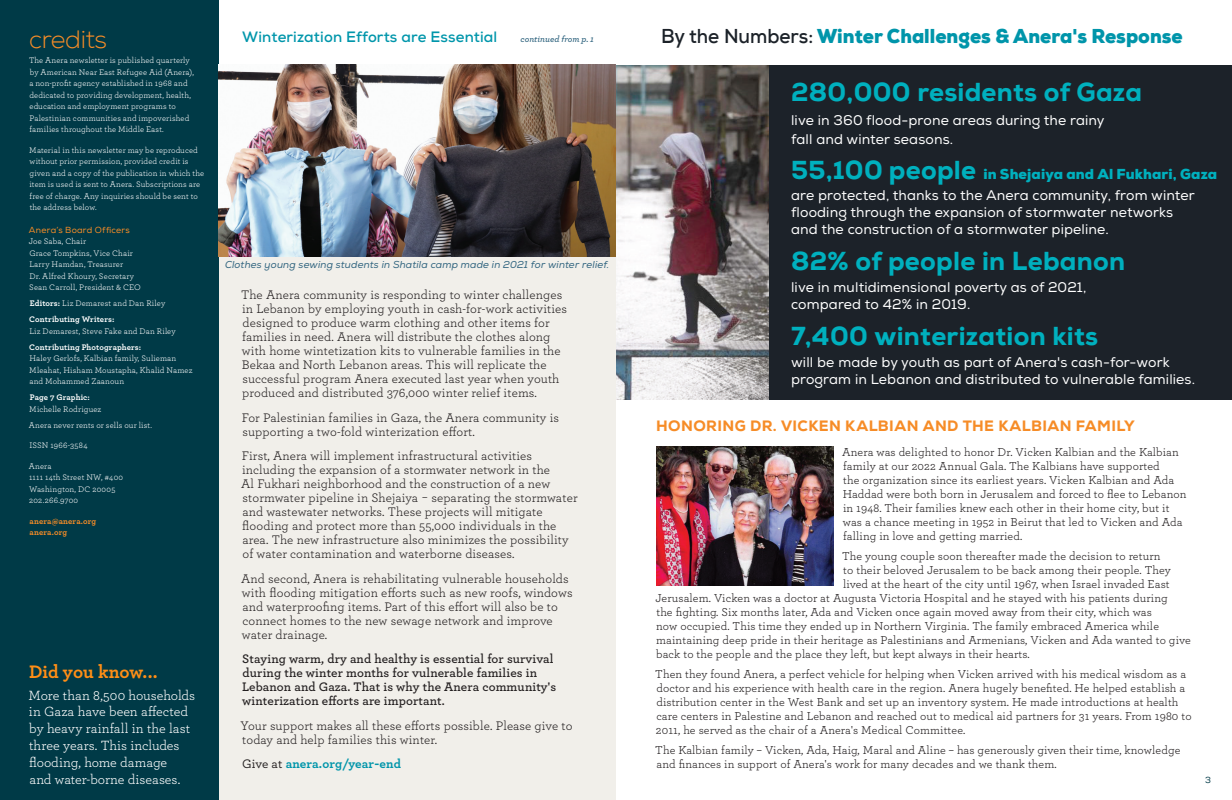
<style>
.page{position:relative;width:1232px;height:800px;background:#fff}
.page>*{position:absolute;margin:0;border:0;box-sizing:border-box;transform-origin:0 0}
.t1{font:800 26px "Nexa";letter-spacing:.01em;color:#00b0be}
.t2{font:300 25px "Nexa";letter-spacing:-.015em;color:#f68c27}
.t3{font:900 20px "Nexa";color:#0095aa;scale:.95 1}
.t4{font:700 19px "Archer";color:#ff8e16}
.t5{font:800 15px "Nexa";letter-spacing:.025em;color:#f68c27}
.t6{font:700 15px "Nexa";letter-spacing:.01em;color:#0096ab}
.t7{font:14px/17px "Nexa";letter-spacing:.01em;color:#fff}
.t8{font:14px/16.8px "Archer";color:#fff}
.t9{font:900 14px "Nexa";letter-spacing:.01em;color:#00b0be}
.t10{font:13px/14px "Archer";letter-spacing:.01em;color:#231f20}
.t11{font:600 13px/14px "Archer";letter-spacing:.01em;color:#231f20}
.t12{font:700 13px "Archer";letter-spacing:.005em;color:#0095aa}
.t13{font:12px/14px "Archer";letter-spacing:.01em;color:#231f20}
.t14{font:italic 10px "Nexa";letter-spacing:.015em;color:#30647f}
.t15{font:italic 600 9px "Archer";color:#30647f}
.t16{font:8.8px "Nexa";letter-spacing:.025em;color:#f68c27}
.t17{font:8.8px "Nexa";color:#003a47}
.t18{font:8.5px/11.5px "Archer";letter-spacing:.015em;color:#fff}
.t19{font:700 8.5px/11.5px "Archer";letter-spacing:.01em;color:#f68c27}
.s1{font-weight:700}
.s2{font-weight:500;color:#231f20}
.s3{font-weight:700;color:#1c2229}
.s4{font-weight:800;font-size:26px}
</style>
<div class="page">
<div style="left:219px;top:66px;width:397px;height:734px;background:#f1efea"></div>
<img style="left:656px;top:446px;width:178px;height:140px">
<div style="left:0;top:0;width:219px;height:800px;background:#003a47"></div>
<div style="left:616px;top:66px;width:616px;height:334px;background:#1c2229"></div>
<img style="left:616px;top:66px;width:153px;height:334px">
<img style="left:219px;top:65px;width:397px;height:191px">
<p class="t2" style="left:29px;top:24px;width:79px">credits</p>
<p class="t18" style="left:29px;top:54px;width:166px">The Anera newsletter is published quarterly by American Near East Refugee Aid (Anera), a non-profit agency established in 1968 and dedicated to providing development, health, education and employment programs to Palestinian communities and impoverished families throughout the Middle East.</p>
<p class="t18" style="left:29px;top:144px;width:176px">Material in this newsletter may be reproduced without prior permission, provided credit is given and a copy of the publication in which the item is used is sent to Anera. Subscriptions are free of charge. Any inquiries should be sent to the address below.</p>
<p class="t16" style="left:29px;top:225px;width:102px">Anera’s Board Officers</p>
<p class="t18" style="left:29px;top:235px;width:59px">Joe Saba, Chair</p>
<p class="t18" style="left:29px;top:247px;width:105px">Grace Tompkins, Vice Chair</p>
<p class="t18" style="left:29px;top:258px;width:95px">Larry Hamdan, Treasurer</p>
<p class="t18" style="left:29px;top:270px;width:106px">Dr. Alfred Khoury, Secretary</p>
<p class="t18" style="left:29px;top:281px;width:113px">Sean Carroll, President &amp; CEO</p>
<p class="t18" style="left:30px;top:297px;width:137px"><span class="s1">Editors:</span> Liz Demarest and Dan Riley</p>
<p class="t18" style="left:29px;top:313px;width:148px"><span class="s1">Contributing Writers:<br></span>Liz Demarest, Steve Fake and Dan Riley</p>
<p class="t18" style="left:29px;top:341px;width:165px"><span class="s1">Contributing Photographers:<br></span>Haley Gerlofs, Kalbian family, Sulieman Mleahat, Hisham Moustapha, Khalid Namez and Mohammed Zaanoun</p>
<p class="t18" style="left:29px;top:391px;width:74px"><span class="s1">Page 7 Graphic:<br></span>Michelle Rodriguez</p>
<p class="t18" style="left:29px;top:419px;width:125px">Anera never rents or sells our list.</p>
<p class="t18" style="left:29px;top:439px;width:60px">ISSN 1966-3584</p>
<p class="t18" style="left:29px;top:460px;width:96px">Anera<br>1111 14th Street NW, #400<br>Washington, DC 20005<br>202.266.9700</p>
<p class="t19" style="left:30px;top:515px;width:68px">anera@anera.org anera.org</p>
<p class="t4" style="left:29px;top:657px;width:130px">Did you know...</p>
<p class="t8" style="left:29px;top:686px;width:168px">More than 8,500 households in Gaza have been affected by heavy rainfall in the last three years. This includes flooding, home damage<br>and water-borne diseases.</p>
<p class="t6" style="left:242px;top:27px;width:257px">Winterization Efforts are Essential</p>
<p class="t15" style="left:520px;top:32px;width:75px">continued from p. 1</p>
<p class="t14" style="left:225px;top:259px;width:386px">Clothes young sewing students in Shatila camp made in 2021 for winter relief.</p>
<p class="t10" style="left:241px;top:287px;width:328px">The Anera community is responding to winter challenges in Lebanon by employing youth in cash-for-work activities designed to produce warm clothing and other items for families in need. Anera will distribute the clothes along with home wintetization kits to vulnerable families in the Bekaa and North Lebanon areas. This will replicate the successful program Anera executed last year when youth produced and distributed 376,000 winter relief items.</p>
<p class="t10" style="left:242px;top:410px;width:319px">For Palestinian families in Gaza, the Anera community is supporting a two-fold winterization effort.</p>
<p class="t10" style="left:241px;top:448px;width:338px">First, Anera will implement infrastructural activities including the expansion of a stormwater network in the<br>Al Fukhari neighborhood and the construction of a new stormwater pipeline in Shejaiya - separating the stormwater and wastewater networks. These projects will mitigate flooding and protect more than 55,000 individuals in the area. The new infrastructure also minimizes the possibility of water contamination and waterborne diseases.</p>
<p class="t10" style="left:241px;top:571px;width:333px">And second, Anera is rehabilitating vulnerable households with flooding mitigation efforts such as new roofs, windows and waterproofing items. Part of this effort will also be to connect homes to the new sewage network and improve water drainage.</p>
<p class="t11" style="left:242px;top:651px;width:316px">Staying warm, dry and healthy is essential for survival during the winter months for vulnerable families in Lebanon and Gaza. That is why the Anera community's winterization efforts are important.</p>
<p class="t10" style="left:241px;top:718px;width:333px">Your support makes all these efforts possible. Please give to today and help families this winter.</p>
<p class="t12" style="left:242px;top:754px;width:160px"><span class="s2">Give at</span> anera.org/year-end</p>
<p class="t3" style="left:661px;top:23px;width:550px"><span class="s3">By the Numbers:</span> Winter Challenges &amp; Anera's Response</p>
<p class="t1" style="left:791px;top:76px;width:353px">280,000 residents of Gaza</p>
<p class="t7" style="left:791px;top:111px;width:315px;line-height:19px">live in 360 flood-prone areas during the rainy fall and winter seasons.</p>
<p class="t9" style="left:791px;top:165px;width:428px"><span class="s4">55,100 people</span> in Shejaiya and Al Fukhari, Gaza</p>
<p class="t7" style="left:791px;top:187px;width:405px">are protected, thanks to the Anera community, from winter flooding through the expansion of stormwater networks and the construction of a stormwater pipeline.</p>
<p class="t1" style="left:791px;top:245px;width:336px">82% of people in Lebanon</p>
<p class="t7" style="left:791px;top:279px;width:297px">live in multidimensional poverty as of 2021, compared to 42% in 2019.</p>
<p class="t1" style="left:791px;top:319px;width:309px">7,400 winterization kits</p>
<p class="t7" style="left:791px;top:353px;width:406px">will be made by youth as part of Anera's cash-for-work program in Lebanon and distributed to vulnerable families.</p>
<p class="t5" style="left:656px;top:417px;width:480px">HONORING DR. VICKEN KALBIAN AND THE KALBIAN FAMILY</p>
<p class="t13" style="left:842px;top:444px;width:346px">Anera was delighted to honor Dr. Vicken Kalbian and the Kalbian family at our 2022 Annual Gala. The Kalbians have supported<br>the organization since its earliest years. Vicken Kalbian and Ada Haddad were both born in Jerusalem and forced to flee to Lebanon in 1948. Their families knew each other in their home city, but it was a chance meeting in 1952 in Beirut that led to Vicken and Ada falling in love and getting married.</p>
<p class="t13" style="left:842px;top:548px;width:320px">The young couple soon thereafter made the decision to return</p>
<p class="t13" style="left:843px;top:562px;width:329px">to their beloved Jerusalem to be back among their people. They</p>
<p class="t13" style="left:843px;top:576px;width:328px">lived at the heart of the city until 1967, when Israel invaded East</p>
<p class="t13" style="left:656px;top:590px;width:514px">Jerusalem. Vicken was a doctor at Augusta Victoria Hospital and he stayed with his patients during</p>
<p class="t13" style="left:656px;top:604px;width:497px">the fighting. Six months later, Ada and Vicken once again moved away from their city, which was</p>
<p class="t13" style="left:656px;top:618px;width:504px">now occupied. This time they ended up in Northern Virginia. The family embraced America while</p>
<p class="t13" style="left:656px;top:632px;width:536px">maintaining deep pride in their heritage as Palestinians and Armenians, Vicken and Ada wanted to give</p>
<p class="t13" style="left:656px;top:646px;width:375px">back to the people and the place they left, but kept always in their hearts.</p>
<p class="t13" style="left:655px;top:666px;width:538px">Then they found Anera, a perfect vehicle for helping when Vicken arrived with his medical wisdom as a doctor and his experience with health care in the region. Anera hugely benefited. He helped establish a distribution center in the West Bank and set up an inventory system. He made introductions at health care centers in Palestine and Lebanon and reached out to medical aid partners for 31 years. From 1980 to 2011, he served as the chair of a Anera's Medical Committee.</p>
<p class="t13" style="left:655px;top:742px;width:527px">The Kalbian family – Vicken, Ada, Haig, Maral and Aline – has generously given their time, knowledge and finances in support of Anera's work for many decades and we thank them.</p>
<p class="t17" style="left:1205px;top:774px;width:7px">3</p>
</div>
